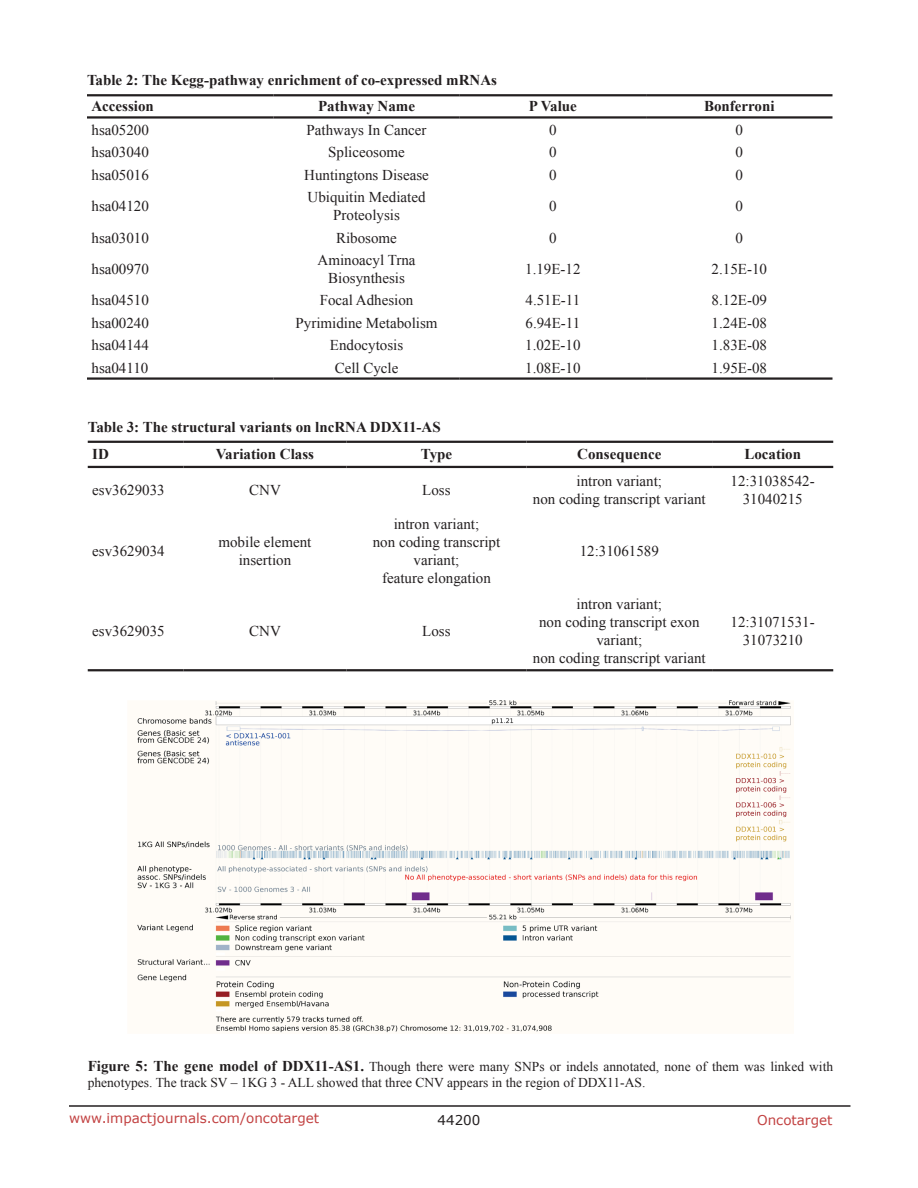
<style>
.page{position:relative;width:918px;height:1188px;background:#fff}
.page>*{position:absolute;margin:0;border:0;box-sizing:border-box;transform-origin:0 0}
.TableText1_Center{font:15px/18px "Times New Roman";color:#231f20;text-align:center}
.TableText1{font:15px "Times New Roman";color:#231f20}
.Table_head{font:700 15px "Times New Roman";color:#231f20}
.Table_head_centre{font:700 15px "Times New Roman";color:#231f20}
.figuretext{font:13.5px/16.2px "Times New Roman";color:#231f20}
.t1{font:13.5px "Verdana";color:#c24141}
.t2{font:13.5px "Verdana";color:#231f20}
.s1{font-weight:700;font-size:15px}
</style>
<div class="page">
<hr style="left:69px;top:1105px;width:781px;height:2px;background:#231f20">
<svg style="left:87px;top:96px;width:745px;height:1px"></svg>
<hr style="left:87px;top:94px;width:186px;height:2px;background:#231f20">
<hr style="left:273px;top:94px;width:187px;height:2px;background:#231f20">
<hr style="left:460px;top:94px;width:186px;height:2px;background:#231f20">
<hr style="left:646px;top:94px;width:186px;height:2px;background:#231f20">
<hr style="left:87px;top:116px;width:186px;height:3px;background:#231f20">
<hr style="left:273px;top:116px;width:187px;height:3px;background:#231f20">
<hr style="left:460px;top:116px;width:186px;height:3px;background:#231f20">
<hr style="left:646px;top:116px;width:186px;height:3px;background:#231f20">
<hr style="left:87px;top:377px;width:186px;height:3px;background:#231f20">
<hr style="left:273px;top:377px;width:187px;height:3px;background:#231f20">
<hr style="left:460px;top:377px;width:186px;height:3px;background:#231f20">
<hr style="left:646px;top:377px;width:186px;height:3px;background:#231f20">
<svg style="left:88px;top:465px;width:745px;height:1px"></svg>
<hr style="left:88px;top:441px;width:95px;height:2px;background:#231f20">
<hr style="left:183px;top:441px;width:163px;height:2px;background:#231f20">
<hr style="left:346px;top:441px;width:180px;height:2px;background:#231f20">
<hr style="left:526px;top:441px;width:186px;height:2px;background:#231f20">
<hr style="left:712px;top:441px;width:121px;height:2px;background:#231f20">
<hr style="left:88px;top:466px;width:95px;height:2px;background:#231f20">
<hr style="left:183px;top:466px;width:163px;height:2px;background:#231f20">
<hr style="left:346px;top:466px;width:180px;height:2px;background:#231f20">
<hr style="left:526px;top:466px;width:186px;height:2px;background:#231f20">
<hr style="left:712px;top:466px;width:121px;height:2px;background:#231f20">
<hr style="left:88px;top:669px;width:95px;height:2px;background:#231f20">
<hr style="left:183px;top:669px;width:163px;height:2px;background:#231f20">
<hr style="left:346px;top:669px;width:180px;height:2px;background:#231f20">
<hr style="left:526px;top:669px;width:186px;height:2px;background:#231f20">
<hr style="left:712px;top:669px;width:121px;height:2px;background:#231f20">
<img style="left:137px;top:700px;width:654px;height:333px">
<p class="Table_head" style="left:87px;top:69px;width:412px">Table 2: The Kegg-pathway enrichment of co-expressed mRNAs</p>
<p class="Table_head" style="left:92px;top:96px;width:64px">Accession</p>
<p class="Table_head_centre" style="left:318px;top:96px;width:99px">Pathway Name</p>
<p class="Table_head_centre" style="left:529px;top:96px;width:49px">P Value</p>
<p class="Table_head_centre" style="left:704px;top:96px;width:72px">Bonferroni</p>
<p class="TableText1" style="left:92px;top:119px;width:59px">hsa05200</p>
<p class="TableText1_Center" style="left:307px;top:120px;width:121px">Pathways In Cancer</p>
<p class="TableText1_Center" style="left:549px;top:120px;width:9px">0</p>
<p class="TableText1_Center" style="left:736px;top:120px;width:9px">0</p>
<p class="TableText1" style="left:92px;top:142px;width:59px">hsa03040</p>
<p class="TableText1_Center" style="left:328px;top:143px;width:78px">Spliceosome</p>
<p class="TableText1_Center" style="left:549px;top:143px;width:9px">0</p>
<p class="TableText1_Center" style="left:736px;top:143px;width:9px">0</p>
<p class="TableText1" style="left:92px;top:164px;width:59px">hsa05016</p>
<p class="TableText1_Center" style="left:304px;top:165px;width:126px">Huntingtons Disease</p>
<p class="TableText1_Center" style="left:549px;top:165px;width:9px">0</p>
<p class="TableText1_Center" style="left:736px;top:165px;width:9px">0</p>
<p class="TableText1" style="left:92px;top:196px;width:59px">hsa04120</p>
<p class="TableText1_Center" style="left:308px;top:188px;width:119px">Ubiquitin Mediated<br>Proteolysis</p>
<p class="TableText1_Center" style="left:549px;top:197px;width:9px">0</p>
<p class="TableText1_Center" style="left:736px;top:197px;width:9px">0</p>
<p class="TableText1" style="left:92px;top:227px;width:59px">hsa03010</p>
<p class="TableText1_Center" style="left:336px;top:228px;width:62px">Ribosome</p>
<p class="TableText1_Center" style="left:549px;top:228px;width:9px">0</p>
<p class="TableText1_Center" style="left:736px;top:228px;width:9px">0</p>
<p class="TableText1" style="left:92px;top:258px;width:59px">hsa00970</p>
<p class="TableText1_Center" style="left:318px;top:250px;width:99px">Aminoacyl Trna<br>Biosynthesis</p>
<p class="TableText1_Center" style="left:525px;top:259px;width:57px">1.19E-12</p>
<p class="TableText1_Center" style="left:712px;top:259px;width:57px">2.15E-10</p>
<p class="TableText1" style="left:92px;top:290px;width:59px">hsa04510</p>
<p class="TableText1_Center" style="left:320px;top:291px;width:95px">Focal Adhesion</p>
<p class="TableText1_Center" style="left:526px;top:291px;width:56px">4.51E-11</p>
<p class="TableText1_Center" style="left:712px;top:291px;width:57px">8.12E-09</p>
<p class="TableText1" style="left:92px;top:312px;width:59px">hsa00240</p>
<p class="TableText1_Center" style="left:296px;top:313px;width:144px">Pyrimidine Metabolism</p>
<p class="TableText1_Center" style="left:526px;top:313px;width:56px">6.94E-11</p>
<p class="TableText1_Center" style="left:712px;top:313px;width:57px">1.24E-08</p>
<p class="TableText1" style="left:92px;top:335px;width:59px">hsa04144</p>
<p class="TableText1_Center" style="left:330px;top:336px;width:75px">Endocytosis</p>
<p class="TableText1_Center" style="left:525px;top:336px;width:57px">1.02E-10</p>
<p class="TableText1_Center" style="left:712px;top:336px;width:57px">1.83E-08</p>
<p class="TableText1" style="left:92px;top:357px;width:58px">hsa04110</p>
<p class="TableText1_Center" style="left:335px;top:358px;width:65px">Cell Cycle</p>
<p class="TableText1_Center" style="left:525px;top:358px;width:57px">1.08E-10</p>
<p class="TableText1_Center" style="left:712px;top:358px;width:57px">1.95E-08</p>
<p class="Table_head" style="left:88px;top:416px;width:354px">Table 3: The structural variants on lncRNA DDX11-AS</p>
<p class="Table_head" style="left:92px;top:444px;width:18px">ID</p>
<p class="Table_head_centre" style="left:216px;top:444px;width:100px">Variation Class</p>
<p class="Table_head_centre" style="left:421px;top:444px;width:33px">Type</p>
<p class="Table_head_centre" style="left:577px;top:444px;width:86px">Consequence</p>
<p class="Table_head_centre" style="left:744px;top:444px;width:58px">Location</p>
<p class="TableText1" style="left:92px;top:479px;width:74px">esv3629033</p>
<p class="TableText1_Center" style="left:249px;top:480px;width:33px">CNV</p>
<p class="TableText1_Center" style="left:422px;top:480px;width:30px">Loss</p>
<p class="TableText1_Center" style="left:577px;top:471px;width:87px">intron variant;</p>
<p class="TableText1_Center" style="left:533px;top:489px;width:174px">non coding transcript variant</p>
<p class="TableText1_Center" style="left:731px;top:471px;width:86px">12:31038542-<br>31040215</p>
<p class="TableText1" style="left:92px;top:541px;width:74px">esv3629034</p>
<p class="TableText1_Center" style="left:218px;top:533px;width:94px">mobile element</p>
<p class="TableText1_Center" style="left:239px;top:551px;width:54px">insertion</p>
<p class="TableText1_Center" style="left:394px;top:515px;width:87px">intron variant;</p>
<p class="TableText1_Center" style="left:373px;top:533px;width:129px">non coding transcript variant;</p>
<p class="TableText1_Center" style="left:382px;top:569px;width:110px">feature elongation</p>
<p class="TableText1" style="left:92px;top:620px;width:74px">esv3629035</p>
<p class="TableText1_Center" style="left:249px;top:621px;width:33px">CNV</p>
<p class="TableText1_Center" style="left:422px;top:621px;width:30px">Loss</p>
<p class="TableText1_Center" style="left:580px;top:542px;width:81px">12:31061589</p>
<p class="TableText1_Center" style="left:577px;top:594px;width:87px">intron variant;</p>
<p class="TableText1_Center" style="left:539px;top:612px;width:162px">non coding transcript exon variant;</p>
<p class="TableText1_Center" style="left:533px;top:648px;width:174px">non coding transcript variant</p>
<p class="TableText1_Center" style="left:731px;top:612px;width:86px">12:31071531-<br>31073210</p>
<p class="figuretext" style="left:88px;top:1058px;width:747px"><span class="s1">Figure 5: The gene model of DDX11-AS1.</span> Though there were many SNPs or indels annotated, none of them was linked with phenotypes. The track SV – 1KG 3 - ALL showed that three CNV appears in the region of DDX11-AS.</p>
<p class="t1" style="left:69px;top:1109px;width:252px">www.impactjournals.com/oncotarget</p>
<p class="t2" style="left:438px;top:1111px;width:44px">44200</p>
<p class="t1" style="left:757px;top:1111px;width:77px">Oncotarget</p>
</div>
